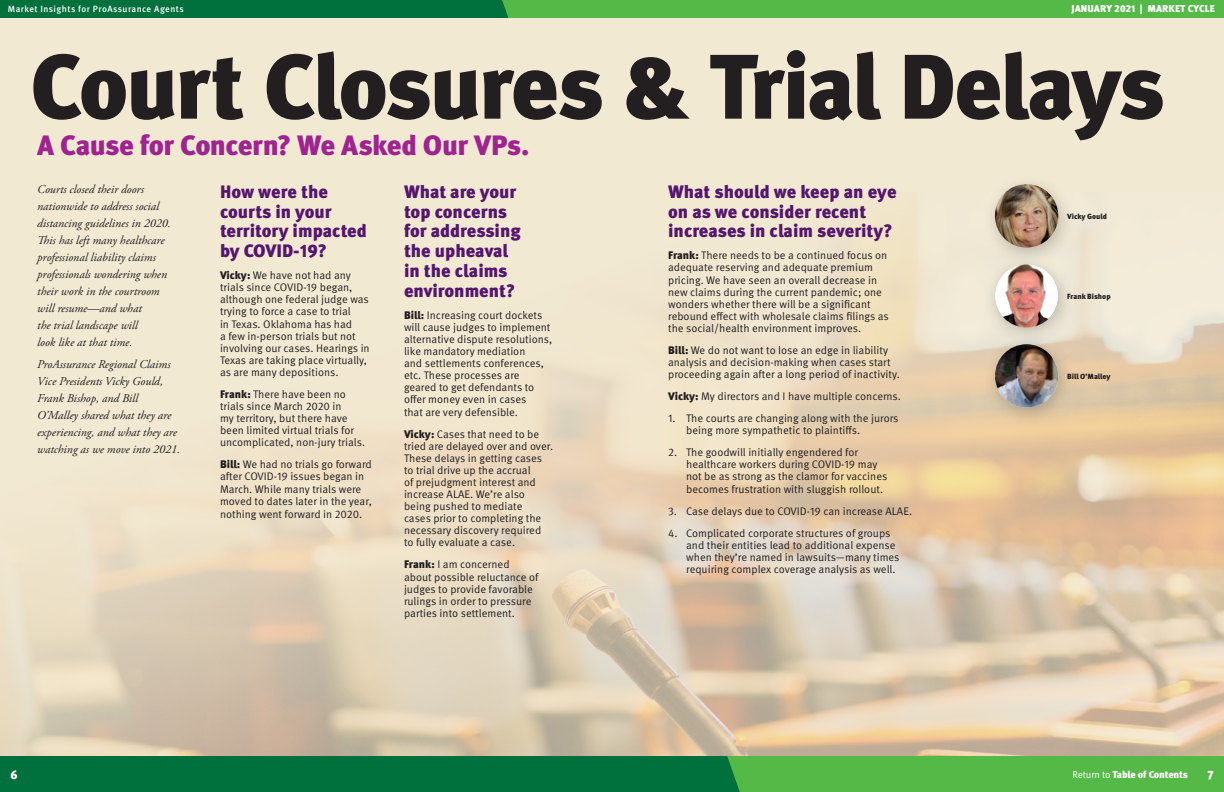
<style>
.page{position:relative;width:1224px;height:792px;background:#fff}
.page>*{position:absolute;margin:0;border:0;box-sizing:border-box;transform-origin:0 0}
.Meta_26_Black{font:900 91.5px "Meta OT";letter-spacing:-.035em;color:#231f20}
.Meta_26_Black-2{font:900 28px "Meta OT";letter-spacing:-.02em;color:#9f248f}
.Meta_14_Bright_GREEN{font:900 18px/19.8px "Meta OT";color:#54166e}
.Intro_Highlight{font:italic 12px/17px "Adobe Garamond Pro";color:#231f20}
.t1{font:900 12px "Meta OT";color:#fff}
.Meta_text{font:11px/12.1px "Meta OT";color:#231f20}
.Meta_Number{font:11px/12.1px "Meta OT";color:#231f20}
.t2{font:900 10px "Meta OT";color:#fff}
.t3{font:500 9px "Meta OT";letter-spacing:.05em;color:#fff}
.By_Line{font:900 7.5px "Meta OT";letter-spacing:-.005em;color:#231f20}
.s1{font-weight:900}
.s2{font-weight:400}
</style>
<div class="page">
<svg style="left:0;top:756px;width:1224px;height:36px;background:#228d40"></svg>
<svg style="left:0;top:0;width:1224px;height:18px;background:#319a42"></svg>
<div style="left:0;top:18px;width:1224px;height:738px;background:#f2e9d3"></div>
<img style="left:0;top:214px;width:1224px;height:542px">
<div style="left:982px;top:173px;width:93px;height:93px;background:#231f20;opacity:.25"></div>
<div style="left:995px;top:184px;width:63px;height:64px;background:#231f20;opacity:.25"></div>
<img style="left:995px;top:184px;width:63px;height:64px;border-radius:32px">
<div style="left:982px;top:253px;width:93px;height:93px;background:#231f20;opacity:.25"></div>
<div style="left:995px;top:264px;width:63px;height:64px;background:#231f20;opacity:.25"></div>
<img style="left:995px;top:264px;width:63px;height:64px;border-radius:32px">
<div style="left:982px;top:333px;width:93px;height:93px;background:#231f20;opacity:.25"></div>
<div style="left:995px;top:344px;width:63px;height:64px;background:#231f20;opacity:.25"></div>
<img style="left:995px;top:344px;width:63px;height:64px;border-radius:32px">
<p class="t3" style="left:8px;top:3px;width:177px">Market Insights for ProAssurance Agents</p>
<p class="t2" style="left:1071px;top:3px;width:145px">JANUARY 2021 | MARKET CYCLE</p>
<p class="Meta_26_Black" style="left:30px;top:30px;width:1137px">Court Closures &amp; Trial Delays</p>
<p class="Meta_26_Black-2" style="left:37px;top:128px;width:494px">A Cause for Concern? We Asked Our VPs.</p>
<p class="Meta_14_Bright_GREEN" style="left:404px;top:182px;width:118px">What are your top concerns for addressing the upheaval in the claims environment?</p>
<p class="Meta_text" style="left:404px;top:309px;width:150px"><span class="s1">Bill:</span> Increasing court dockets will cause judges to implement alternative dispute resolutions, like mandatory mediation<br>and settlements conferences, etc. These processes are geared to get defendants to offer money even in cases<br>that are very defensible.</p>
<p class="Meta_text" style="left:404px;top:428px;width:151px"><span class="s1">Vicky:</span> Cases that need to be tried are delayed over and over.<br>These delays in getting cases to trial drive up the accrual<br>of prejudgment interest and increase ALAE. We’re also being pushed to mediate<br>cases prior to completing the necessary discovery required to fully evaluate a case.</p>
<p class="Meta_text" style="left:404px;top:559px;width:136px"><span class="s1">Frank:</span> I am concerned about possible reluctance of judges to provide favorable rulings in order to pressure parties into settlement.</p>
<p class="Intro_Highlight" style="left:37px;top:181px;width:135px">Courts closed their doors nationwide to address social distancing guidelines in 2020.<br>This has left many healthcare professional liability claims professionals wondering when their work in the courtroom will resume—and what<br>the trial landscape will<br>look like at that time.</p>
<p class="Intro_Highlight" style="left:37px;top:356px;width:144px">ProAssurance Regional Claims<br>Vice Presidents Vicky Gould,<br>Frank Bishop, and Bill<br>O’Malley shared what they are experiencing, and what they are watching as we move into 2021.</p>
<p class="Meta_14_Bright_GREEN" style="left:220px;top:182px;width:148px">How were the courts in your territory impacted by COVID-19?</p>
<p class="Meta_text" style="left:220px;top:269px;width:151px"><span class="s1">Vicky:</span> We have not had any trials since COVID-19 began, although one federal judge was trying to force a case to trial<br>in Texas. Oklahoma has had<br>a few in-person trials but not involving our cases. Hearings in<br>Texas are taking place virtually, as are many depositions.</p>
<p class="Meta_text" style="left:220px;top:388px;width:147px"><span class="s1">Frank:</span> There have been no trials since March 2020 in<br>my territory, but there have been limited virtual trials for uncomplicated, non-jury trials.</p>
<p class="Meta_text" style="left:220px;top:459px;width:153px"><span class="s1">Bill:</span> We had no trials go forward after COVID-19 issues began in<br>March. While many trials were moved to dates later in the year,</p>
<p class="Meta_text" style="left:220px;top:508px;width:144px">nothing went forward in 2020.</p>
<p class="Meta_14_Bright_GREEN" style="left:668px;top:182px;width:230px">What should we keep an eye on as we consider recent increases in claim severity?</p>
<p class="Meta_text" style="left:668px;top:250px;width:222px"><span class="s1">Frank:</span> There needs to be a continued focus on adequate reserving and adequate premium pricing. We have seen an overall decrease in new claims during the current pandemic; one wonders whether there will be a significant rebound effect with wholesale claims filings as the social/health environment improves.</p>
<p class="Meta_text" style="left:668px;top:344px;width:233px"><span class="s1">Bill:</span> We do not want to lose an edge in liability analysis and decision-making when cases start proceeding again after a long period of inactivity.</p>
<p class="Meta_text" style="left:668px;top:390px;width:234px"><span class="s1">Vicky:</span> My directors and I have multiple concerns.</p>
<p class="Meta_Number" style="left:686px;top:412px;width:214px;text-indent:-18px">1. The courts are changing along with the jurors being more sympathetic to plaintiffs.</p>
<p class="Meta_Number" style="left:686px;top:447px;width:203px;text-indent:-18px">2. The goodwill initially engendered for healthcare workers during COVID-19 may not be as strong as the clamor for vaccines becomes frustration with sluggish rollout.</p>
<p class="Meta_Number" style="left:668px;top:505px;width:246px">3. Case delays due to COVID-19 can increase ALAE.</p>
<p class="Meta_Number" style="left:686px;top:527px;width:215px;text-indent:-18px">4. Complicated corporate structures of groups and their entities lead to additional expense when they’re named in lawsuits—many times requiring complex coverage analysis as well.</p>
<p class="By_Line" style="left:1067px;top:211px;width:41px">Vicky Gould</p>
<p class="By_Line" style="left:1067px;top:291px;width:45px">Frank Bishop</p>
<p class="By_Line" style="left:1067px;top:371px;width:45px">Bill O’Malley</p>
<p class="t1" style="left:10px;top:767px;width:9px">6</p>
<p class="t2" style="left:1073px;top:768px;width:117px"><span class="s2">Return to</span> Table of Contents</p>
<p class="t1" style="left:1208px;top:767px;width:8px">7</p>
</div>
